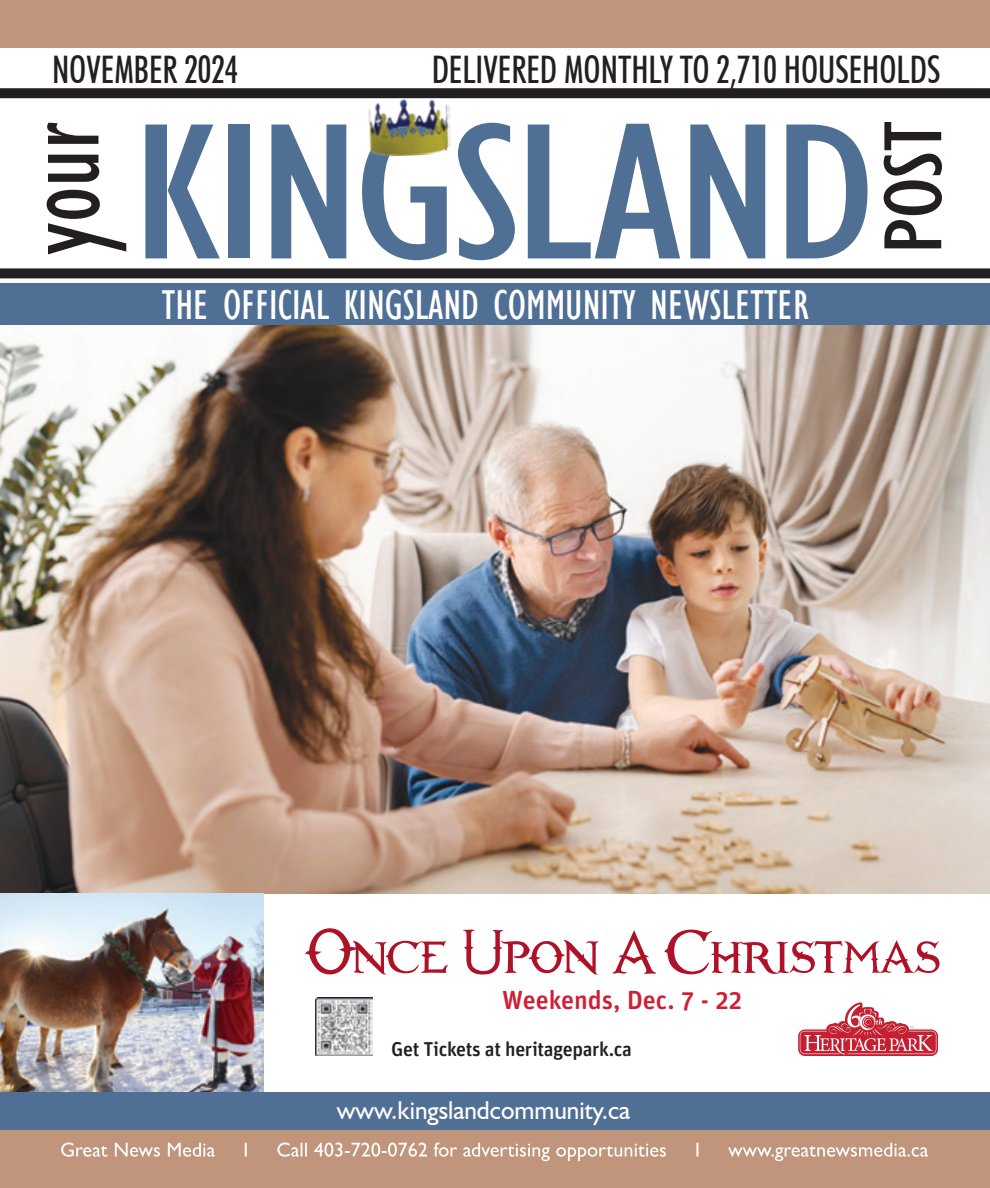
<style>
.page{position:relative;width:990px;height:1188px;background:#fff}
.page>*{position:absolute;margin:0;border:0;box-sizing:border-box;transform-origin:0 0}
.t1{font:condensed 200.4px "Gill Sans";letter-spacing:-.03em;color:#506f94;scale:1.25 1}
.t2{font:condensed 114px "Gill Sans";color:#231f20;scale:.92 1}
.t3{font:condensed 42.8px "Gill Sans";color:#fff}
.t4{font:500 condensed 38px "Futura BT";color:#231f20;scale:.92 1}
.t5{font:500 26.2px "Unit Rounded Pro";color:#ce1f36}
.t6{font:26px "Humanist 521 BT";color:#fff}
.t7{font:500 20px "Unit Rounded Pro";letter-spacing:-.02em;color:#231f20}
</style>
<div class="page">
<img style="left:0;top:324px;width:990px;height:570px">
<div style="left:0;top:1092px;width:990px;height:39px;background:#506f94"></div>
<div style="left:0;top:1130px;width:990px;height:58px;background:#c0957b"></div>
<div style="left:0;top:0;width:990px;height:54px;background:#c0957b"></div>
<svg style="left:61px;top:1143px;width:867px;height:18px"></svg>
<div style="left:0;top:48px;width:990px;height:235px;background:#fff"></div>
<div style="left:0;top:88px;width:990px;height:10px;background:#231f20"></div>
<div style="left:0;top:268px;width:990px;height:10px;background:#231f20"></div>
<div style="left:0;top:283px;width:990px;height:41px;background:#506f94"></div>
<svg style="left:884px;top:122px;width:58px;height:126px"></svg>
<img style="left:366px;top:98px;width:86px;height:59px">
<img style="left:0;top:894px;width:263px;height:198px">
<svg style="left:463px;top:930px;width:135px;height:45px"></svg>
<svg style="left:612px;top:930px;width:44px;height:44px"></svg>
<svg style="left:664px;top:930px;width:276px;height:44px"></svg>
<svg style="left:305px;top:928px;width:143px;height:46px"></svg>
<svg style="left:798px;top:1002px;width:140px;height:54px"></svg>
<img style="left:315px;top:997px;width:58px;height:58px">
<p class="t4" style="left:52px;top:46px;width:204px">NOVEMBER 2024</p>
<p class="t4" style="left:432px;top:46px;width:555px">DELIVERED MONTHLY TO 2,710 HOUSEHOLDS</p>
<p class="t2" style="left:-6px;top:255px;width:146px;rotate:-90deg">your</p>
<p class="t1" style="left:130px;top:75px;width:599px">KINGSLAND</p>
<p class="t3" style="left:162px;top:279px;width:648px">THE OFFICIAL KINGSLAND COMMUNITY NEWSLETTER</p>
<p class="t5" style="left:502px;top:982px;width:241px">Weekends, Dec. 7 - 22</p>
<p class="t7" style="left:391px;top:1035px;width:242px">Get Tickets at heritagepark.ca</p>
<p class="t6" style="left:337px;top:1094px;width:295px">www.kingslandcommunity.ca</p>
</div>
